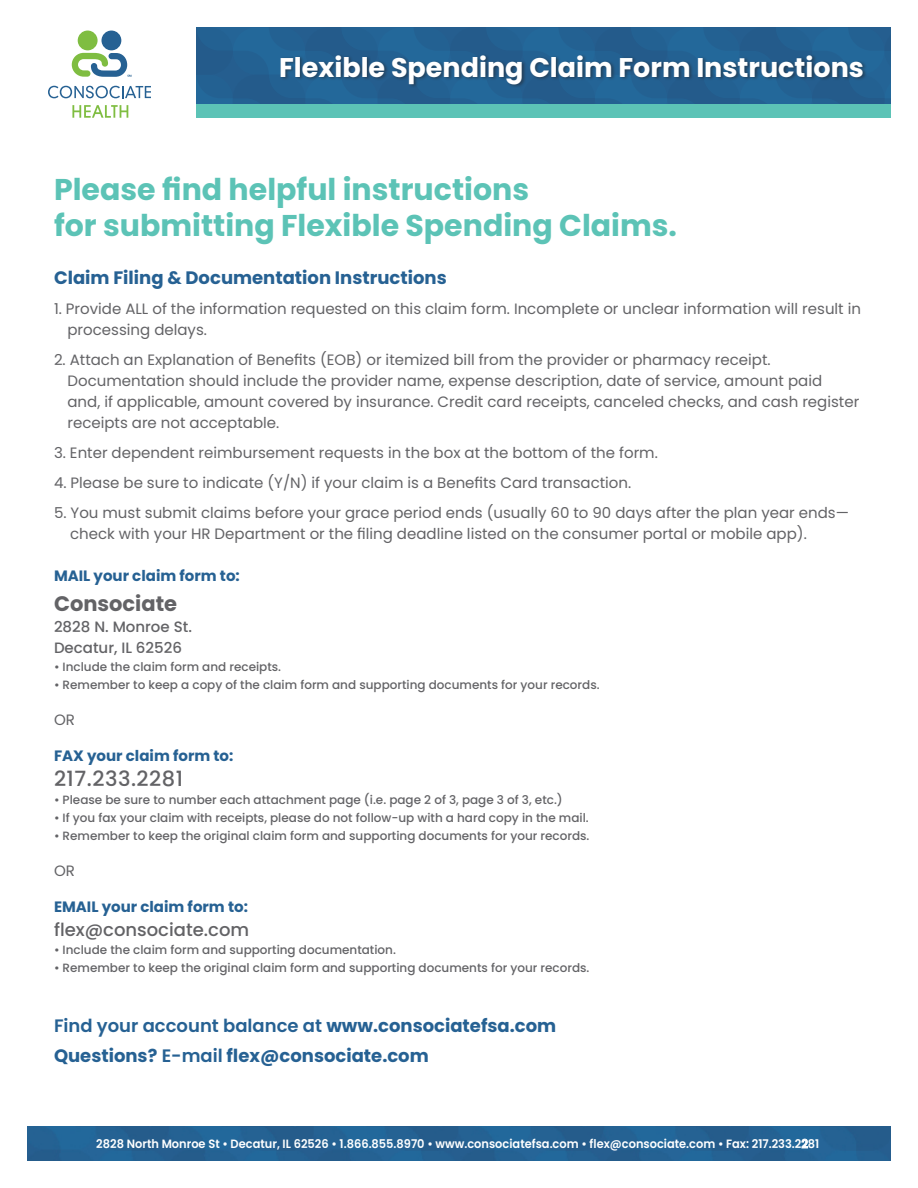
<style>
.page{position:relative;width:918px;height:1188px;background:#fff}
.page>*{position:absolute;margin:0;border:0;box-sizing:border-box;transform-origin:0 0}
.t1{font:700 30px/36px "Poppins";color:#5cc3b6}
.t2{font:700 27px "Poppins";color:#fff}
.t3{font:500 21px "Poppins";letter-spacing:.025em;color:#636366}
.t4{font:700 21px "Poppins";color:#636366}
.t5{font:700 18px "Poppins";color:#266193}
.t6{font:600 18px "Poppins";color:#266193}
.t7{font:500 18px "Poppins";color:#636366}
.t8{font:15px/21px "Poppins";color:#636366}
.t9{font:700 15px "Poppins";color:#266193}
.t10{font:500 15px "Poppins";color:#636366}
.t11{font:500 12px "Poppins";color:#636366}
.t12{font:600 12px "Poppins";color:#fff;scale:.95 1}
.s1{font-weight:700}
.s2{font-weight:600}
</style>
<div class="page">
<svg style="left:72px;top:105px;width:56px;height:13px"></svg>
<svg style="left:48px;top:86px;width:103px;height:12px"></svg>
<div style="left:78px;top:31px;width:20px;height:19px;background:#7fbd41;border-radius:50%"></div>
<div style="left:102px;top:31px;width:19px;height:19px;background:#266193;border-radius:50%"></div>
<svg style="left:72px;top:53px;width:59px;height:24px"></svg>
<div style="left:196px;top:28px;width:695px;height:76px;background:#236192"></div>
<div style="left:196px;top:104px;width:695px;height:14px;background:#5cc3b6"></div>
<div style="left:280px;top:54px;width:587px;height:35px;background:#231f20;opacity:.5"></div>
<div style="left:27px;top:1127px;width:864px;height:33px;background:#256293"></div>
<p class="t2" style="left:279px;top:52px;width:586px">Flexible Spending Claim Form Instructions</p>
<p class="t1" style="left:54px;top:172px;width:625px">Please find helpful instructions<br>for submitting Flexible Spending Claims.</p>
<p class="t5" style="left:54px;top:267px;width:394px">Claim Filing &amp; Documentation Instructions</p>
<p class="t8" style="left:54px;top:298px;width:809px">1. Provide ALL of the information requested on this claim form. Incomplete or unclear information will result in</p>
<p class="t8" style="left:68px;top:319px;width:141px">processing delays.</p>
<p class="t8" style="left:54px;top:349px;width:718px">2. Attach an Explanation of Benefits (EOB) or itemized bill from the provider or pharmacy receipt.</p>
<p class="t8" style="left:68px;top:370px;width:793px">Documentation should include the provider name, expense description, date of service, amount paid<br>and, if applicable, amount covered by insurance. Credit card receipts, canceled checks, and cash register receipts are not acceptable.</p>
<p class="t8" style="left:54px;top:442px;width:605px">3. Enter dependent reimbursement requests in the box at the bottom of the form.</p>
<p class="t8" style="left:54px;top:472px;width:579px">4. Please be sure to indicate (Y/N) if your claim is a Benefits Card transaction.</p>
<p class="t8" style="left:70px;top:502px;width:780px;text-indent:-16px">5. You must submit claims before your grace period ends (usually 60 to 90 days after the plan year ends— check with your HR Department or the filing deadline listed on the consumer portal or mobile app).</p>
<p class="t9" style="left:54px;top:567px;width:187px">MAIL your claim form to:</p>
<p class="t4" style="left:54px;top:591px;width:125px">Consociate</p>
<p class="t10" style="left:54px;top:618px;width:139px">2828 N. Monroe St.</p>
<p class="t10" style="left:54px;top:639px;width:130px">Decatur, IL 62526</p>
<p class="t11" style="left:54px;top:660px;width:229px">• Include the claim form and receipts.</p>
<p class="t11" style="left:54px;top:678px;width:547px">• Remember to keep a copy of the claim form and supporting documents for your records.</p>
<p class="t8" style="left:54px;top:709px;width:22px">OR</p>
<p class="t9" style="left:54px;top:747px;width:181px">FAX your claim form to:</p>
<p class="t3" style="left:54px;top:767px;width:131px">217.233.2281</p>
<p class="t11" style="left:54px;top:793px;width:510px">• Please be sure to number each attachment page (i.e. page 2 of 3, page 3 of 3, etc.)</p>
<p class="t11" style="left:54px;top:811px;width:536px">• If you fax your claim with receipts, please do not follow-up with a hard copy in the mail.</p>
<p class="t11" style="left:54px;top:829px;width:537px">• Remember to keep the original claim form and supporting documents for your records.</p>
<p class="t8" style="left:54px;top:861px;width:22px">OR</p>
<p class="t9" style="left:54px;top:899px;width:195px">EMAIL your claim form to:</p>
<p class="t7" style="left:54px;top:920px;width:197px">flex@consociate.com</p>
<p class="t11" style="left:54px;top:943px;width:343px">• Include the claim form and supporting documentation.</p>
<p class="t11" style="left:54px;top:961px;width:537px">• Remember to keep the original claim form and supporting documents for your records.</p>
<p class="t6" style="left:54px;top:1016px;width:504px">Find your account balance at <span class="s1">www.consociatefsa.com</span></p>
<p class="t5" style="left:54px;top:1046px;width:376px">Questions? <span class="s2">E-mail</span> flex@consociate.com</p>
<p class="t12" style="left:96px;top:1137px;width:763px">2828 North Monroe St • Decatur, IL 62526 • 1.866.855.8970 • www.consociatefsa.com • flex@consociate.com • Fax: 217.233.2281</p>
</div>
